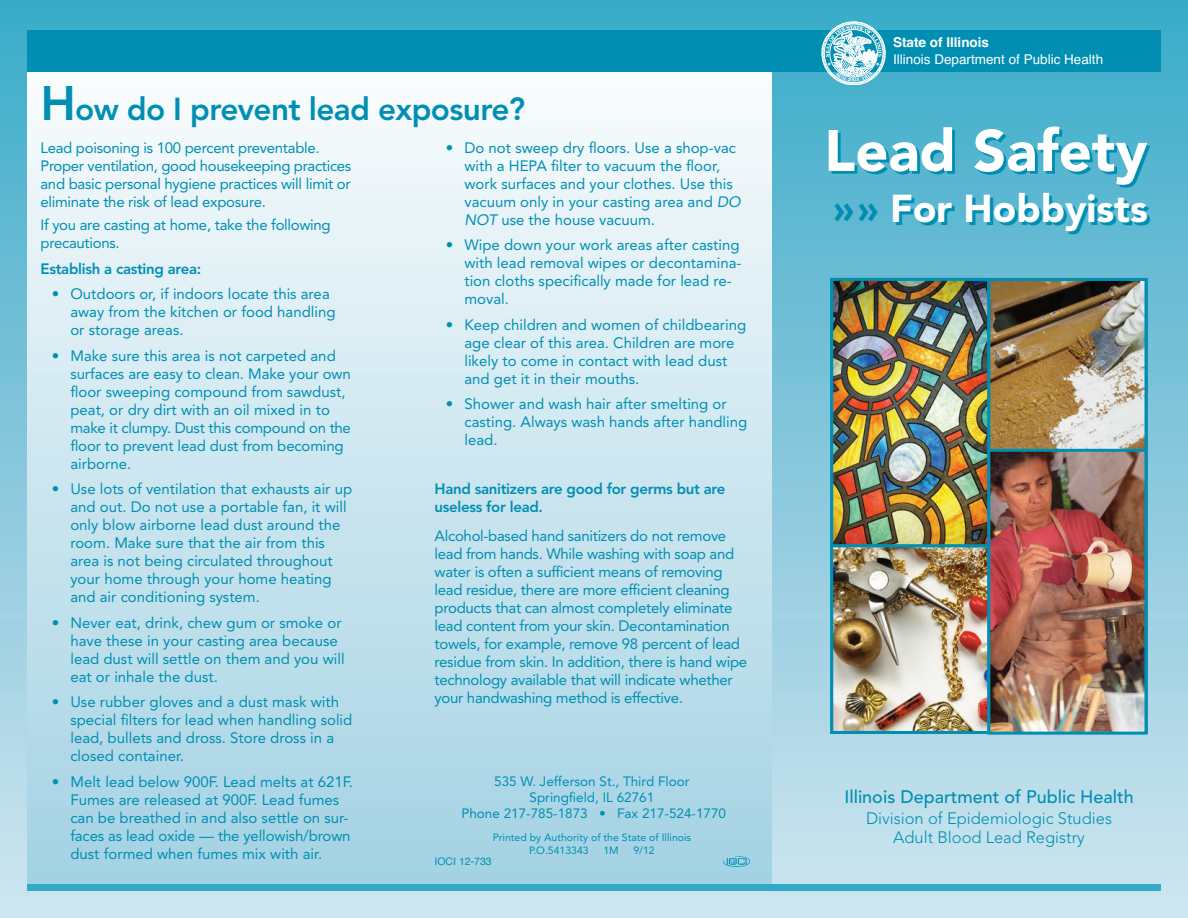
<style>
.page{position:relative;width:1188px;height:918px;background:#fff}
.page>*{position:absolute;margin:0;border:0;box-sizing:border-box;transform-origin:0 0}
.t1{font:900 57.9px "Avenir LT Std";color:#fff}
.t2{font:900 38.55px "Avenir LT Std";color:#fff}
.t3{font:800 31.5px "Avenir LT Std";letter-spacing:-.02em;color:#008fb3}
.t4{font:500 18px "Avenir LT Std";color:#008fb3}
.t5{font:300 16.5px/19.8px "Avenir LT Std";color:#008fb3;text-align:center}
.t6{font:15px/18px "Avenir LT Std";color:#008fb3}
.t7{font:15px/18px "Avenir LT Std";letter-spacing:-.02em;color:#008fb3}
.t8{font:800 15px/18px "Avenir LT Std";letter-spacing:-.02em;color:#008fb3}
.t9{font:13.5px/16.2px "Avenir LT Std";color:#008fb3;text-align:center}
.t10{font:13.5px "Helvetica";color:#fff}
.t11{font:700 13.5px "Helvetica";color:#fff}
.t12{font:10.5px/12.6px "Avenir LT Std";color:#008fb3}
.t13{font:10.5px "Helvetica";color:#008fb3}
.s1{font-size:48px}
.s2{font-style:italic}
.s3{color:#008fb3}
</style>
<div class="page">
<div style="left:0;top:0;width:1188px;height:918px;background:linear-gradient(to bottom,#3aabc9,#d1e5f0)"></div>
<div style="left:27px;top:33px;width:745px;height:852px;background:linear-gradient(to bottom,#fafcfd,#a4d2e3)"></div>
<div style="left:27px;top:30px;width:1134px;height:41px;background:#008fb3"></div>
<svg style="left:822px;top:22px;width:64px;height:63px"></svg>
<div style="left:27px;top:884px;width:1134px;height:7px;background:#33abc8"></div>
<img style="left:834px;top:282px;width:152px;height:262px">
<div style="left:830px;top:278px;width:160px;height:270px;border:3px solid #008fb3"></div>
<img style="left:991px;top:282px;width:153px;height:166px">
<div style="left:987px;top:278px;width:161px;height:174px;border:3px solid #008fb3"></div>
<img style="left:834px;top:548px;width:152px;height:182px">
<div style="left:830px;top:544px;width:160px;height:190px;border:3px solid #008fb3"></div>
<img style="left:991px;top:453px;width:153px;height:278px">
<div style="left:987px;top:449px;width:161px;height:286px;border:3px solid #008fb3"></div>
<img style="left:723px;top:857px;width:26px;height:10px">
<h3 class="t3" style="left:40px;top:96px;width:486px"><span class="s1">H</span>ow do I prevent lead exposure?</h3>
<p class="t7" style="left:40px;top:140px;width:312px">Lead poisoning is 100 percent preventable.<br>Proper ventilation, good housekeeping practices and basic personal hygiene practices will limit or eliminate the risk of lead exposure.</p>
<p class="t7" style="left:40px;top:217px;width:292px">If you are casting at home, take the following precautions.</p>
<p class="t8" style="left:40px;top:261px;width:162px">Establish a casting area:</p>
<p class="t6" style="left:70px;top:286px;width:267px;text-indent:-19px">• Outdoors or, if indoors locate this area away from the kitchen or food handling or storage areas.</p>
<p class="t6" style="left:70px;top:348px;width:282px;text-indent:-19px">• Make sure this area is not carpeted and surfaces are easy to clean. Make your own floor sweeping compound from sawdust, peat, or dry dirt with an oil mixed in to make it clumpy. Dust this compound on the floor to prevent lead dust from becoming airborne.</p>
<p class="t6" style="left:70px;top:481px;width:283px;text-indent:-19px">• Use lots of ventilation that exhausts air up and out. Do not use a portable fan, it will only blow airborne lead dust around the room. Make sure that the air from this area is not being circulated throughout your home through your home heating and air conditioning system.</p>
<p class="t6" style="left:70px;top:615px;width:276px;text-indent:-19px">• Never eat, drink, chew gum or smoke or have these in your casting area because lead dust will settle on them and you will eat or inhale the dust.</p>
<p class="t6" style="left:70px;top:694px;width:284px;text-indent:-19px">• Use rubber gloves and a dust mask with special filters for lead when handling solid lead, bullets and dross. Store dross in a closed container.</p>
<p class="t6" style="left:70px;top:774px;width:284px;text-indent:-19px">• Melt lead below 900F. Lead melts at 621F.<br>Fumes are released at 900F. Lead fumes can be breathed in and also settle on sur&shy;faces as lead oxide — the yellowish/brown dust formed when fumes mix with air.</p>
<p class="t6" style="left:464px;top:140px;width:278px;text-indent:-19px">• Do not sweep dry floors. Use a shop-vac with a HEPA filter to vacuum the floor, work surfaces and your clothes. Use this vacuum only in your casting area and <span class="s2">DO NOT</span> use the house vacuum.</p>
<p class="t6" style="left:464px;top:237px;width:279px;text-indent:-19px">• Wipe down your work areas after casting with lead removal wipes or decontamina&shy;tion cloths specifically made for lead re&shy;moval.</p>
<p class="t6" style="left:464px;top:317px;width:283px;text-indent:-19px">• Keep children and women of childbearing age clear of this area. Children are more likely to come in contact with lead dust and get it in their mouths.</p>
<p class="t6" style="left:464px;top:396px;width:284px;text-indent:-19px">• Shower and wash hair after smelting or casting. Always wash hands after handling lead.</p>
<p class="t8" style="left:435px;top:481px;width:292px">Hand sanitizers are good for germs but are useless for lead.</p>
<p class="t7" style="left:435px;top:528px;width:314px">Alcohol-based hand sanitizers do not remove lead from hands. While washing with soap and water is often a sufficient means of removing lead residue, there are more efficient cleaning products that can almost completely eliminate lead content from your skin. Decontamination towels, for example, remove 98 percent of lead residue from skin. In addition, there is hand wipe technology available that will indicate whether your handwashing method is effective.</p>
<p class="t9" style="left:461px;top:774px;width:266px">535 W. Jefferson St., Third Floor<br>Springfield, IL 62761<br>Phone 217-785-1873 • Fax 217-524-1770</p>
<p class="t12" style="left:529px;top:832px;width:164px;text-indent:-36px">Printed by Authority of the State of Illinois<br>P.O.5413343</p>
<p class="t12" style="left:603px;top:845px;width:17px">1M</p>
<p class="t12" style="left:633px;top:845px;width:23px">9/12</p>
<p class="t13" style="left:435px;top:857px;width:59px">IOCI 12-733</p>
<p class="t11" style="left:893px;top:32px;width:98px">State of Illinois</p>
<p class="t10" style="left:893px;top:48px;width:212px">Illinois Department of Public Health</p>
<h1 class="t1" style="left:824px;top:127px;width:325px">Lead Safety</h1>
<h2 class="t2" style="left:833px;top:193px;width:316px"><span class="s3">» »</span> For Hobbyists</h2>
<p class="t4" style="left:844px;top:789px;width:291px">Illinois Department of Public Health</p>
<p class="t5" style="left:866px;top:809px;width:248px">Division of Epidemiologic Studies<br>Adult Blood Lead Registry</p>
</div>
